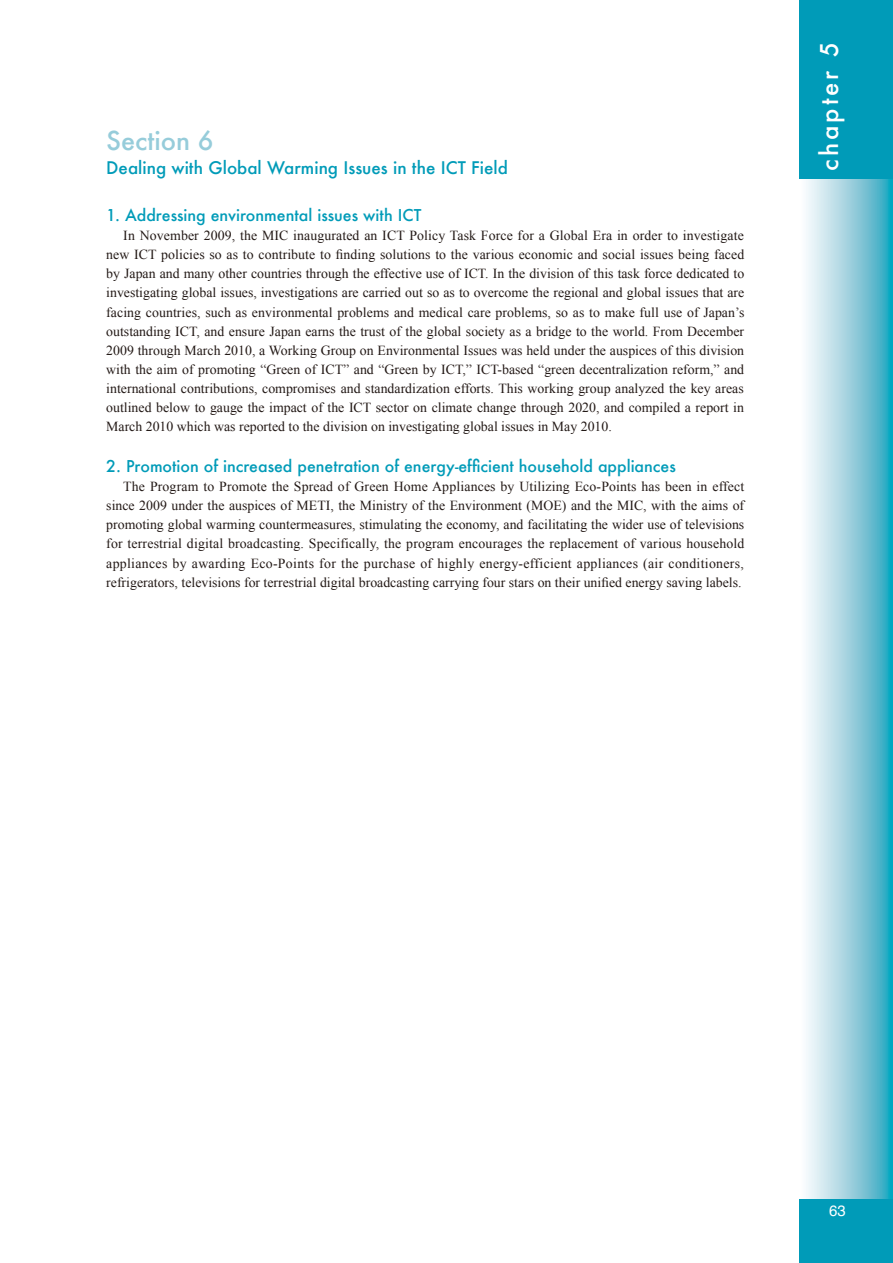
<style>
.page{position:relative;width:893px;height:1263px;background:#fff}
.page>*{position:absolute;margin:0;border:0;box-sizing:border-box;transform-origin:0 0}
.t1{font:500 25.5px "Futura";color:#96ccda}
.t2{font:500 24px "Futura";letter-spacing:.125em;color:#fff}
.t3{font:500 16.95px "Futura";color:#009bb8}
.t4{font:500 15.9px "Futura";color:#009bb8}
.t5{font:15px "Helvetica";color:#fff}
.t6{font:13.8px/19.2px "Times New Roman";color:#231916;text-align:justify}
</style>
<div class="page">
<svg style="left:806px;top:179px;width:87px;height:1020px;background:#95d0dd"></svg>
<div style="left:799px;top:1199px;width:94px;height:64px;background:#009bb8"></div>
<div style="left:799px;top:0;width:94px;height:179px;background:#009bb8"></div>
<h1 class="t1" style="left:106px;top:123px;width:109px">Section 6</h1>
<p class="t3" style="left:106px;top:156px;width:403px">Dealing with Global Warming Issues in the ICT Field</p>
<p class="t4" style="left:106px;top:204px;width:317px">1. Addressing environmental issues with ICT</p>
<p class="t6" style="left:106px;top:226px;width:640px;text-indent:17px">In November 2009, the MIC inaugurated an ICT Policy Task Force for a Global Era in order to investigate new ICT policies so as to contribute to finding solutions to the various economic and social issues being faced by Japan and many other countries through the effective use of ICT. In the division of this task force dedicated to investigating global issues, investigations are carried out so as to overcome the regional and global issues that are facing countries, such as environmental problems and medical care problems, so as to make full use of Japan’s outstanding ICT, and ensure Japan earns the trust of the global society as a bridge to the world. From December 2009 through March 2010, a Working Group on Environmental Issues was held under the auspices of this division with the aim of promoting “Green of ICT” and “Green by ICT,” ICT-based “green decentralization reform,” and international contributions, compromises and standardization efforts. This working group analyzed the key areas outlined below to gauge the impact of the ICT sector on climate change through 2020, and compiled a report in March 2010 which was reported to the division on investigating global issues in May 2010.</p>
<p class="t4" style="left:106px;top:455px;width:571px">2. Promotion of increased penetration of energy-efficient household appliances</p>
<p class="t6" style="left:106px;top:476px;width:640px;text-indent:17px">The Program to Promote the Spread of Green Home Appliances by Utilizing Eco-Points has been in effect since 2009 under the auspices of METI, the Ministry of the Environment (MOE) and the MIC, with the aims of promoting global warming countermeasures, stimulating the economy, and facilitating the wider use of televisions for terrestrial digital broadcasting. Specifically, the program encourages the replacement of various household appliances by awarding Eco-Points for the purchase of highly energy-efficient appliances (air conditioners, refrigerators, televisions for terrestrial digital broadcasting carrying four stars on their unified energy saving labels.</p>
<h2 class="t2" style="left:813px;top:171px;width:130px;rotate:-90deg">chapter 5</h2>
<p class="t5" style="left:829px;top:1199px;width:18px">63</p>
</div>
